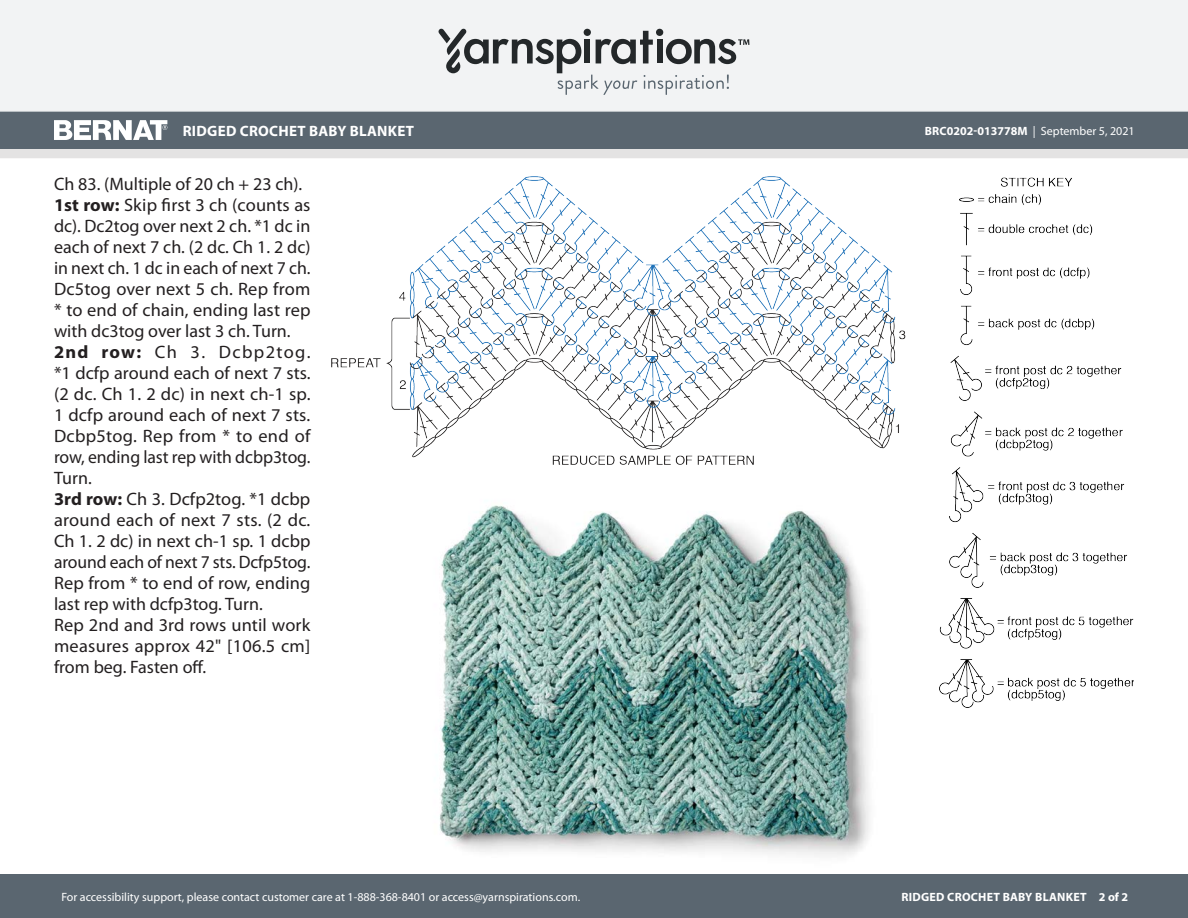
<style>
.page{position:relative;width:1188px;height:918px;background:#fff}
.page>*{position:absolute;margin:0;border:0;box-sizing:border-box;transform-origin:0 0}
.Body_-__With_auto_st{font:18px/21px "Myriad Pro";color:#231f20;text-align:justify}
.t1{font:700 15px "Myriad Pro";letter-spacing:.02em;color:#fff}
.t2{font:12px "Myriad Pro";color:#fff}
.t3{font:700 12px "Myriad Pro";letter-spacing:.02em;color:#fff}
.s1{font-weight:700}
</style>
<div class="page">
<div style="left:0;top:875px;width:1188px;height:43px;background:#5a6670"></div>
<div style="left:0;top:149px;width:1188px;height:9px;background:#e4e3e3"></div>
<div style="left:0;top:111px;width:1188px;height:38px;background:#5a6670"></div>
<div style="left:0;top:0;width:1188px;height:112px;background:#f2f3f4"></div>
<svg style="left:438px;top:29px;width:311px;height:66px"></svg>
<svg style="left:54px;top:120px;width:113px;height:20px"></svg>
<img style="left:331px;top:177px;width:574px;height:288px">
<img style="left:940px;top:177px;width:194px;height:531px">
<img style="left:439px;top:505px;width:431px;height:351px">
<p class="t1" style="left:183px;top:121px;width:233px">RIDGED CROCHET BABY BLANKET</p>
<p class="t2" style="left:925px;top:124px;width:212px"><span class="s1">BRC0202-013778M</span> | September 5, 2021</p>
<p class="Body_-__With_auto_st" style="left:54px;top:174px;width:250px">Ch 83. (Multiple of 20 ch + 23 ch).</p>
<p class="Body_-__With_auto_st" style="left:54px;top:195px;width:258px"><span class="s1">1st row:</span> Skip first 3 ch (counts as dc). Dc2tog over next 2 ch. *1 dc in each of next 7 ch. (2 dc. Ch 1. 2 dc) in next ch. 1 dc in each of next 7 ch.<br>Dc5tog over next 5 ch. Rep from * to end of chain, ending last rep with dc3tog over last 3 ch. Turn.</p>
<p class="Body_-__With_auto_st" style="left:54px;top:342px;width:258px"><span class="s1">2nd row:</span> Ch 3. Dcbp2tog. *1 dcfp around each of next 7 sts. (2 dc. Ch 1. 2 dc) in next ch-1 sp.<br>1 dcfp around each of next 7 sts.<br>Dcbp5tog. Rep from * to end of row, ending last rep with dcbp3tog.<br>Turn.</p>
<p class="Body_-__With_auto_st" style="left:54px;top:489px;width:258px"><span class="s1">3rd row:</span> Ch 3. Dcfp2tog. *1 dcbp around each of next 7 sts. (2 dc.<br>Ch 1. 2 dc) in next ch-1 sp. 1 dcbp around each of next 7 sts. Dcfp5tog.<br>Rep from * to end of row, ending last rep with dcfp3tog. Turn.</p>
<p class="Body_-__With_auto_st" style="left:54px;top:615px;width:258px">Rep 2nd and 3rd rows until work measures approx 42" [106.5 cm] from beg. Fasten off.</p>
<p class="t2" style="left:61px;top:890px;width:520px">For accessibility support, please contact customer care at 1-888-368-8401 or access@yarnspirations.com.</p>
<p class="t3" style="left:902px;top:889px;width:228px">RIDGED CROCHET BABY BLANKET 2 of 2</p>
</div>
